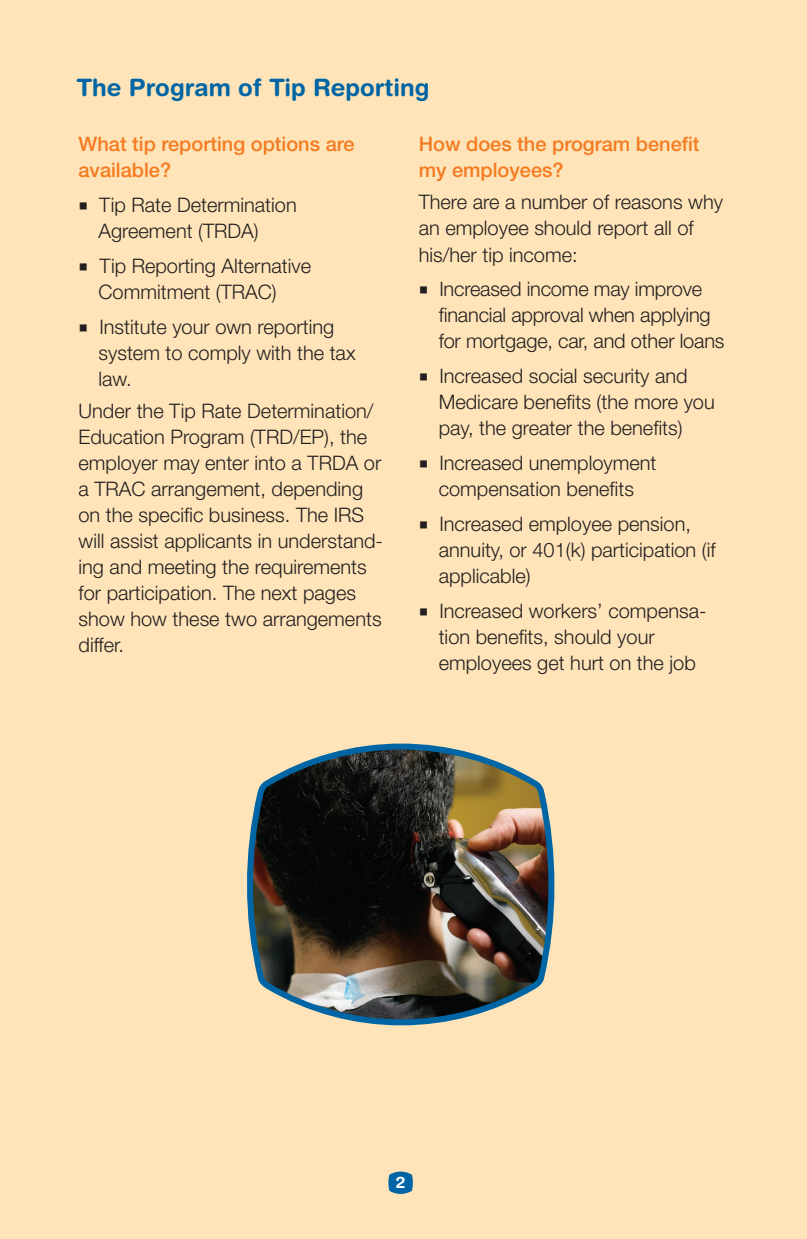
<style>
.page{position:relative;width:807px;height:1239px;background:#fff}
.page>*{position:absolute;margin:0;border:0;box-sizing:border-box;transform-origin:0 0}
.subhead{font:700 24px "Helvetica Rounded LT Std";color:#0065a4}
.bullets{font:300 20px/26px "Helvetica Neue LT Std";color:#231f20}
.bodytext{font:300 20px/26px "Helvetica Neue LT Std";color:#231f20}
.bodytext-2{font:500 20px/26px "Helvetica Neue LT Std";color:#f47b21}
.subheadb{font:500 20px/26px "Helvetica Neue LT Std";color:#f47b21}
.t1{font:700 16px "Helvetica Rounded LT Std";color:#fff}
.s1{font-family:"Minion Pro";font-weight:400;font-size:24px}
</style>
<div class="page">
<div style="left:0;top:0;width:807px;height:1238px;background:#fee4b8"></div>
<svg style="left:388px;top:1171px;width:25px;height:22px"></svg>
<img style="left:247px;top:743px;width:308px;height:283px">
<p class="subhead" style="left:77px;top:73px;width:354px">The Program of Tip Reporting</p>
<p class="bodytext-2" style="left:78px;top:131px;width:278px">What tip reporting options are available?</p>
<p class="bullets" style="left:98px;top:192px;width:200px;text-indent:-20px"><span class="s1">■</span> Tip Rate Determination<br>Agreement (TRDA)</p>
<p class="bullets" style="left:98px;top:252px;width:214px;text-indent:-20px"><span class="s1">■</span> Tip Reporting Alternative<br>Commitment (TRAC)</p>
<p class="bullets" style="left:98px;top:313px;width:259px;text-indent:-20px"><span class="s1">■</span> Institute your own reporting system to comply with the tax law.</p>
<p class="bodytext" style="left:78px;top:397px;width:306px">Under the Tip Rate Determination/<br>Education Program (TRD/EP), the employer may enter into a TRDA or a TRAC arrangement, depending on the specific business. The IRS will assist applicants in understand&shy;ing and meeting the requirements for participation. The next pages show how these two arrangements differ.</p>
<p class="subheadb" style="left:419px;top:131px;width:282px">How does the program benefit my employees?</p>
<p class="bodytext" style="left:419px;top:189px;width:306px">There are a number of reasons why an employee should report all of his/her tip income:</p>
<p class="bullets" style="left:439px;top:276px;width:287px;text-indent:-20px"><span class="s1">■</span> Increased income may improve financial approval when applying for mortgage, car, and other loans</p>
<p class="bullets" style="left:439px;top:362px;width:278px;text-indent:-20px"><span class="s1">■</span> Increased social security and<br>Medicare benefits (the more you pay, the greater the benefits)</p>
<p class="bullets" style="left:419px;top:449px;width:239px;text-align:center"><span class="s1">■</span> Increased unemployment compensation benefits</p>
<p class="bullets" style="left:439px;top:510px;width:278px;text-indent:-20px"><span class="s1">■</span> Increased employee pension, annuity, or 401(k) participation (if applicable)</p>
<p class="bullets" style="left:439px;top:597px;width:269px;text-indent:-20px"><span class="s1">■</span> Increased workers’ compensa&shy;tion benefits, should your employees get hurt on the job</p>
<p class="t1" style="left:396px;top:1172px;width:11px">2</p>
</div>
